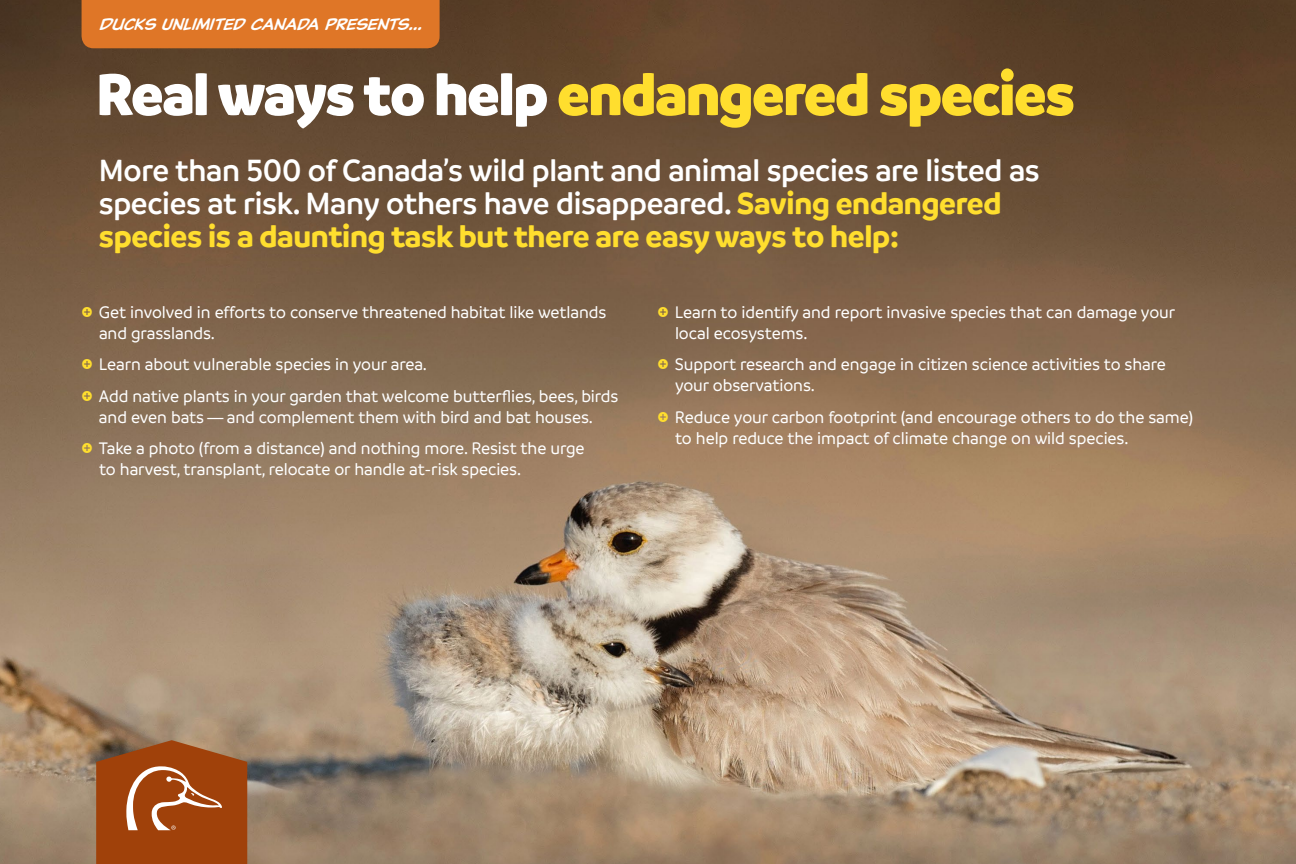
<style>
.page{position:relative;width:1296px;height:864px;background:#fff}
.page>*{position:absolute;margin:0;border:0;box-sizing:border-box;transform-origin:0 0}
.t1{font:900 63px "Branding";letter-spacing:-.02em;color:#ffde2e;scale:.96 1}
.t2{font:600 33px/33px "Branding";letter-spacing:-.01em;color:#fff;scale:.96 1}
.t3{font:500 18px/21px "Branding";letter-spacing:-.005em;color:#fff;scale:.96 1}
.t4{font:italic 16.5px "Classic Comic";color:#fff;scale:.96 1}
.s1{color:#fff}
.s2{font-weight:700;color:#ffde2e}
.s3{font-family:"Entypo";font-weight:400;font-size:24px;color:#ffde2e}
</style>
<div class="page">
<img style="left:0;top:0;width:1296px;height:864px">
<div style="left:82px;top:0;width:358px;height:48px;background:#df7627"></div>
<svg style="left:96px;top:740px;width:151px;height:124px;background:#a45120"></svg>
<p class="t4" style="left:99px;top:14px;width:338px">DUCKS UNLIMITED CANADA PRESENTS…</p>
<h1 class="t1" style="left:96px;top:57px;width:1021px"><span class="s1">Real ways to help</span> endangered species</h1>
<h2 class="t2" style="left:99px;top:154px;width:982px">More than 500 of Canada’s wild plant and animal species are listed as species at risk. Many others have disappeared. <span class="s2">Saving endangered species is a daunting task but there are easy ways to help:</span></h2>
<p class="t3" style="left:99px;top:302px;width:530px;text-indent:-18px"><span class="s3">Z</span> Get involved in efforts to conserve threatened habitat like wetlands and grasslands.</p>
<p class="t3" style="left:81px;top:349px;width:561px;line-height:31.5px"><span class="s3">Z</span> Learn about vulnerable species in your area.<br><span class="s3">Z</span> Add native plants in your garden that welcome butterflies, bees, birds</p>
<p class="t3" style="left:81px;top:401px;width:535px;line-height:31.5px;text-indent:18px">and even bats—and complement them with bird and bat houses.<br><span class="s3">Z</span> Take a photo (from a distance) and nothing more. Resist the urge</p>
<p class="t3" style="left:99px;top:459px;width:441px">to harvest, transplant, relocate or handle at-risk species.</p>
<p class="t3" style="left:675px;top:302px;width:523px;text-indent:-18px"><span class="s3">Z</span> Learn to identify and report invasive species that can damage your local ecosystems.</p>
<p class="t3" style="left:675px;top:354px;width:513px;text-indent:-18px"><span class="s3">Z</span> Support research and engage in citizen science activities to share your observations.</p>
<p class="t3" style="left:675px;top:407px;width:541px;text-indent:-18px"><span class="s3">Z</span> Reduce your carbon footprint (and encourage others to do the same) to help reduce the impact of climate change on wild species.</p>
</div>
